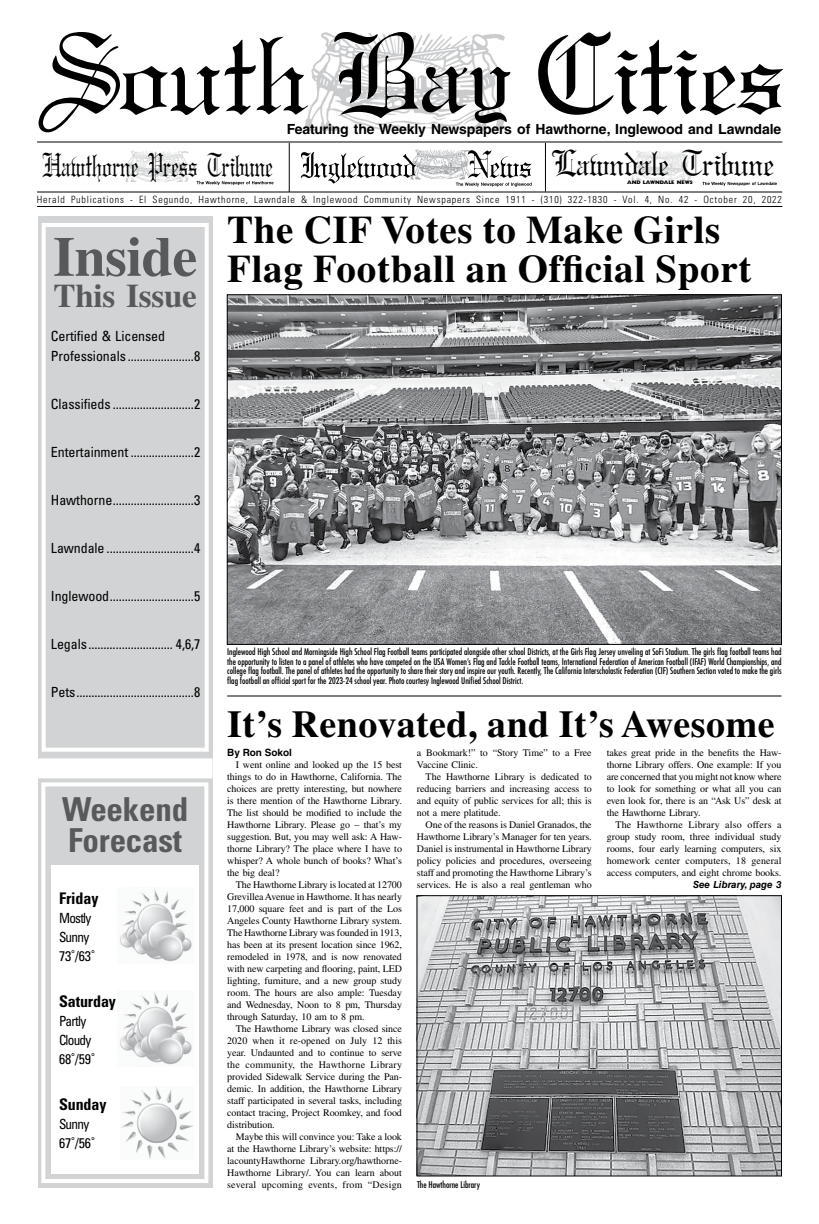
<style>
.page{position:relative;width:819px;height:1224px;background:#fff}
.page>*{position:absolute;margin:0;border:0;box-sizing:border-box;transform-origin:0 0}
.t1{font:700 56px "Times LT Std";letter-spacing:-.005em;color:#58595b}
.t2{font:700 39px/39px "Times LT Std";letter-spacing:.015em;color:#000}
.t3{font:700 38px "Times LT Std";letter-spacing:.01em;color:#000}
.t4{font:33.8px "Gregorian";letter-spacing:-.01em;color:#000}
.t5{font:700 condensed 33px/31px "Univers LT Std";letter-spacing:-.005em;color:#58595b}
.t6{font:700 33px "Times LT Std";letter-spacing:-.005em;color:#58595b}
.t7{font:31px "Gregorian";letter-spacing:-.01em;color:#000;scale:.78 1}
.t8{font:700 condensed 16px "Univers LT Std";letter-spacing:-.005em;color:#000}
.t9{font:condensed 14px/20px "Univers LT Std";letter-spacing:-.005em;color:#000}
.t10{font:700 14px "Helvetica LT Std";letter-spacing:-.01em;color:#000}
.t11{font:condensed 14px/19px "Univers LT Std";letter-spacing:-.055em;color:#000;scale:.95 1}
.t12{font:10px/12px "Times LT Std";letter-spacing:-.005em;color:#000;text-align:justify}
.t13{font:300 condensed 10px "Univers LT Std";letter-spacing:.085em;color:#000}
.t14{font:700 10px "Helvetica LT Std";color:#000}
.t15{font:italic 700 9.8px "Helvetica LT Std";color:#000}
.t16{font:condensed 9px/9.4px "Futura Std";color:#000;text-align:justify}
.t17{font:800 5.2px "Gill Sans";letter-spacing:-.01em;color:#000}
</style>
<div class="page">
<div style="left:38px;top:216px;width:174px;height:972px;background:#d1d3d4"></div>
<div style="left:42px;top:223px;width:167px;height:529px;border:4px solid #fff"></div>
<div style="left:37px;top:758px;width:176px;height:20px;background:#fff"></div>
<div style="left:41px;top:782px;width:167px;height:401px;border:4px solid #fff"></div>
<div style="left:51px;top:865px;width:148px;height:309px;background:#fff"></div>
<img style="left:120px;top:1086px;width:73px;height:73px">
<img style="left:120px;top:992px;width:72px;height:73px">
<img style="left:120px;top:889px;width:72px;height:73px">
<img style="left:229px;top:297px;width:551px;height:346px">
<hr style="left:37px;top:141px;width:745px;height:1px;background:#000">
<hr style="left:37px;top:206px;width:745px;height:1px;background:#000">
<img style="left:415px;top:149px;width:41px;height:31px">
<svg style="left:301px;top:152px;width:116px;height:32px"></svg>
<svg style="left:456px;top:150px;width:76px;height:37px"></svg>
<svg style="left:432px;top:159px;width:14px;height:6px"></svg>
<img style="left:632px;top:151px;width:58px;height:29px">
<svg style="left:702px;top:182px;width:75px;height:4px"></svg>
<img style="left:126px;top:151px;width:62px;height:31px">
<svg style="left:197px;top:181px;width:77px;height:4px"></svg>
<hr style="left:289px;top:143px;width:1px;height:49px;background:#000">
<hr style="left:545px;top:143px;width:1px;height:49px;background:#000">
<svg style="left:39px;top:31px;width:744px;height:101px"></svg>
<svg style="left:284px;top:106px;width:24px;height:9px"></svg>
<hr style="left:37px;top:192px;width:745px;height:1px;background:#000">
<img style="left:419px;top:897px;width:361px;height:277px">
<div style="left:417px;top:895px;width:365px;height:281px;border:1px solid #000"></div>
<hr style="left:227px;top:696px;width:555px;height:1px;background:#000">
<h3 class="t7" style="left:43px;top:148px;width:297px">Hawthorne Press Tribune</h3>
<h3 class="t10" style="left:287px;top:120px;width:496px">Featuring the Weekly Newspapers of Hawthorne, Inglewood and Lawndale</h3>
<h3 class="t4" style="left:552px;top:145px;width:224px">Lawndale Tribune</h3>
<p class="t17" style="left:627px;top:179px;width:67px">AND LAWNDALE NEWS</p>
<p class="t13" style="left:37px;top:193px;width:747px">Herald Publications - El Segundo, Hawthorne, Lawndale &amp; Inglewood Community Newspapers Since 1911 - (310) 322-1830 - Vol. 4, No. 42 - October 20, 2022</p>
<h1 class="t1" style="left:53px;top:223px;width:146px">Inside</h1>
<h3 class="t6" style="left:54px;top:276px;width:145px">This Issue</h3>
<h3 class="t9" style="left:51px;top:326px;width:151px">Certified &amp; Licensed<br>Professionals ......................8</h3>
<h3 class="t9" style="left:51px;top:394px;width:151px">Classifieds ...........................2</h3>
<h3 class="t9" style="left:51px;top:442px;width:151px">Entertainment .....................2</h3>
<h3 class="t9" style="left:51px;top:490px;width:151px">Hawthorne...........................3</h3>
<h3 class="t9" style="left:51px;top:538px;width:151px">Lawndale .............................4</h3>
<h3 class="t9" style="left:51px;top:586px;width:151px">Inglewood............................5</h3>
<h3 class="t9" style="left:51px;top:634px;width:151px">Legals ............................ 4,6,7</h3>
<h3 class="t9" style="left:51px;top:682px;width:151px">Pets.......................................8</h3>
<h3 class="t5" style="left:62px;top:793px;width:128px">Weekend<br>Forecast</h3>
<h3 class="t8" style="left:59px;top:889px;width:41px">Friday</h3>
<h3 class="t11" style="left:59px;top:908px;width:39px">Mostly<br>Sunny<br>73˚/63˚</h3>
<h3 class="t8" style="left:59px;top:992px;width:58px">Saturday</h3>
<h3 class="t11" style="left:59px;top:1011px;width:39px">Partly<br>Cloudy<br>68˚/59˚</h3>
<h3 class="t8" style="left:59px;top:1095px;width:49px">Sunday</h3>
<h3 class="t11" style="left:59px;top:1114px;width:39px">Sunny<br>67˚/56˚</h3>
<h2 class="t2" style="left:227px;top:209px;width:526px">The CIF Votes to Make Girls<br>Flag Football an Official Sport</h2>
<p class="t16" style="left:227px;top:647px;width:556px">Inglewood High School and Morningside High School Flag Football teams participated alongside other school Districts, at the Girls Flag Jersey unveiling at SoFi Stadium. The girls flag football teams had the opportunity to listen to a panel of athletes who have competed on the USA Women’s Flag and Tackle Football teams, International Federation of American Football (IFAF) World Championships, and college flag football. The panel of athletes had the opportunity to share their story and inspire our youth. Recently, The California Interscholastic Federation (CIF) Southern Section voted to make the girls flag football an official sport for the 2023-24 school year. Photo courtesy Inglewood Unified School District.</p>
<h3 class="t3" style="left:227px;top:701px;width:549px">It’s Renovated, and It’s Awesome</h3>
<p class="t14" style="left:227px;top:746px;width:66px">By Ron Sokol</p>
<p class="t12" style="left:227px;top:758px;width:176px;text-indent:9px">I went online and looked up the 15 best things to do in Hawthorne, California. The choices are pretty interesting, but nowhere is there mention of the Hawthorne Library.<br>The list should be modified to include the Hawthorne Library. Please go – that’s my suggestion. But, you may well ask: A Haw&shy;thorne Library? The place where I have to whisper? A whole bunch of books? What’s the big deal?</p>
<p class="t12" style="left:227px;top:878px;width:176px;text-indent:9px">The Hawthorne Library is located at 12700<br>Grevillea Avenue in Hawthorne. It has nearly 17,000 square feet and is part of the Los Angeles County Hawthorne Library system.<br>The Hawthorne Library was founded in 1913, has been at its present location since 1962, remodeled in 1978, and is now renovated with new carpeting and flooring, paint, LED lighting, furniture, and a new group study room. The hours are also ample: Tuesday and Wednesday, Noon to 8 pm, Thursday through Saturday, 10 am to 8 pm.</p>
<p class="t12" style="left:227px;top:1022px;width:176px;text-indent:9px">The Hawthorne Library was closed since 2020 when it re-opened on July 12 this year. Undaunted and to continue to serve the community, the Hawthorne Library provided Sidewalk Service during the Pan&shy;demic. In addition, the Hawthorne Library staff participated in several tasks, including contact tracing, Project Roomkey, and food distribution.</p>
<p class="t12" style="left:227px;top:1130px;width:176px;text-indent:9px">Maybe this will convince you: Take a look at the Hawthorne Library’s website: https:// lacountyHawthorne Library.org/hawthorne-Hawthorne Library/. You can learn about several upcoming events, from “Design</p>
<p class="t12" style="left:417px;top:746px;width:176px">a Bookmark!” to “Story Time” to a Free<br>Vaccine Clinic.</p>
<p class="t12" style="left:417px;top:770px;width:176px;text-indent:9px">The Hawthorne Library is dedicated to reducing barriers and increasing access to and equity of public services for all; this is not a mere platitude.</p>
<p class="t12" style="left:417px;top:818px;width:176px;text-indent:9px">One of the reasons is Daniel Granados, the Hawthorne Library’s Manager for ten years.<br>Daniel is instrumental in Hawthorne Library policy policies and procedures, overseeing staff and promoting the Hawthorne Library’s services. He is also a real gentleman who</p>
<p class="t12" style="left:607px;top:746px;width:176px">takes great pride in the benefits the Haw&shy;thorne Library offers. One example: If you are concerned that you might not know where to look for something or what all you can even look for, there is an “Ask Us” desk at the Hawthorne Library.</p>
<p class="t12" style="left:607px;top:818px;width:176px;text-indent:9px">The Hawthorne Library also offers a group study room, three individual study rooms, four early learning computers, six homework center computers, 18 general access computers, and eight chrome books.</p>
<p class="t15" style="left:693px;top:878px;width:90px">See Library, page 3</p>
<p class="t16" style="left:417px;top:1179px;width:65px">The Hawthorne Library</p>
</div>
